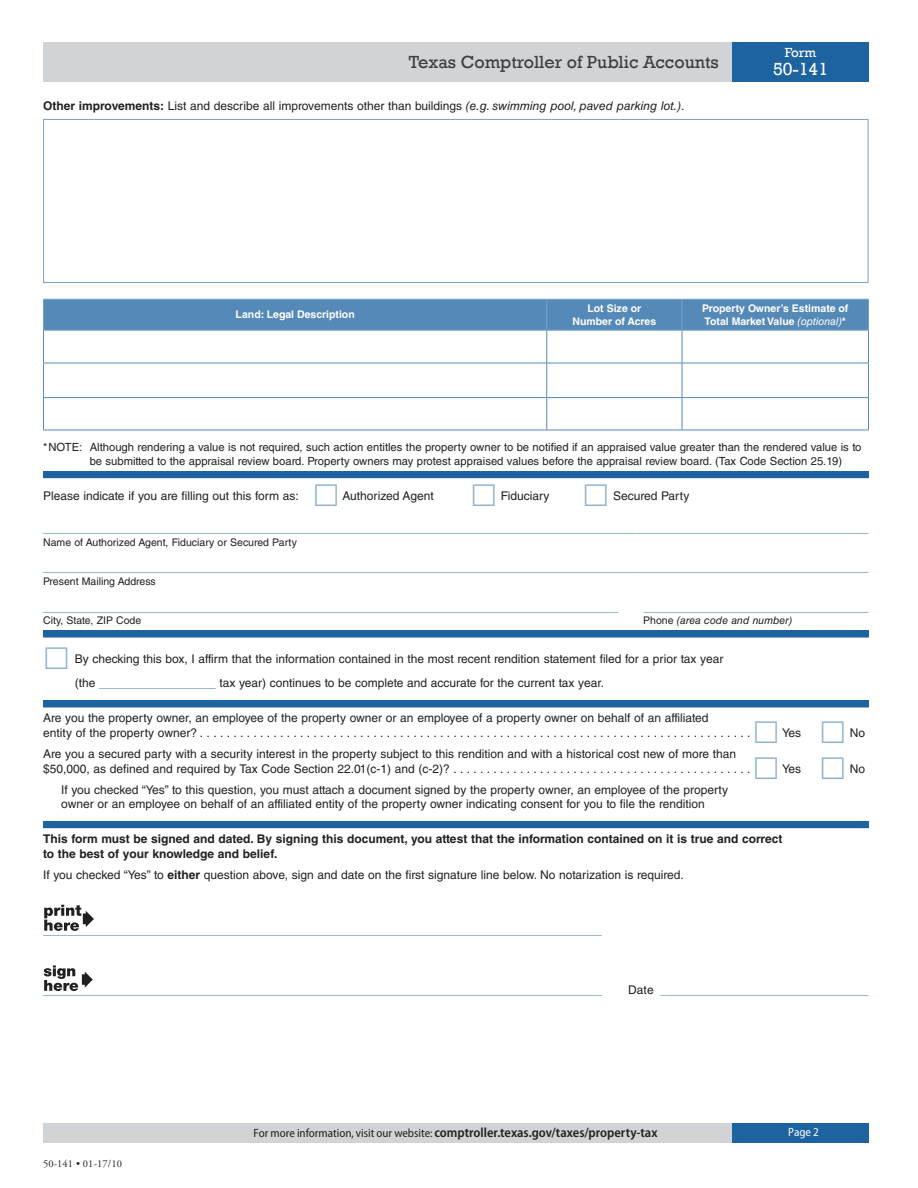
<style>
.page{position:relative;width:918px;height:1188px;background:#fff}
.page>*{position:absolute;margin:0;border:0;box-sizing:border-box;transform-origin:0 0}
.t1{font:18px "Rockwell";color:#3e3e3f}
.t2{font:18px "Rockwell";color:#fff}
.t3{font:15px "Helvetica LT Std";color:#77a2c6}
.t4{font:600 semi-condensed 13.5px "Myriad Pro";color:#231f20}
.t5{font:13.5px "Rockwell";color:#fff}
.t6{font:12px/14.4px "Helvetica LT Std";color:#231f20}
.t7{font:700 12px/14.4px "Helvetica LT Std";color:#231f20}
.t8{font:semi-condensed 12px "Myriad Pro";color:#fff}
.t9{font:11.25px/13.5px "Helvetica LT Std";color:#231f20}
.Table_Header{font:700 10.5px/12.6px "Helvetica LT Std";color:#fff;text-align:center}
.t10{font:10.5px "Helvetica LT Std";color:#231f20}
.t11{font:italic 10.5px "Helvetica LT Std";color:#231f20}
.t12{font:10.5px "Adobe Garamond Pro";letter-spacing:.01em;color:#231f20}
.s1{font-weight:700}
.s2{font-style:italic}
.s3{font-weight:400;font-style:italic}
.s4{font-style:normal}
.s5{font-size:15px;color:#77a2c6}
.s6{font-size:12px;color:#231f20}
.s7{font-weight:400;font-size:12px}
</style>
<div class="page">
<div style="left:43px;top:42px;width:689px;height:39px;background:#d0d4d7"></div>
<div style="left:732px;top:42px;width:137px;height:39px;background:#1c63a0"></div>
<div style="left:43px;top:1123px;width:689px;height:19px;background:#d0d4d7"></div>
<div style="left:732px;top:1123px;width:137px;height:19px;background:#1c63a0"></div>
<div style="left:43px;top:119px;width:825px;height:164px;border:1px solid #77a2c6"></div>
<div style="left:44px;top:300px;width:824px;height:30px;background:#558ab8"></div>
<hr style="left:43px;top:299px;width:504px;height:1px;background:#77a2c6">
<hr style="left:43px;top:300px;width:1px;height:30px;background:#77a2c6">
<hr style="left:547px;top:299px;width:135px;height:1px;background:#77a2c6">
<hr style="left:546px;top:300px;width:1px;height:30px;background:#77a2c6">
<hr style="left:682px;top:299px;width:187px;height:1px;background:#77a2c6">
<hr style="left:682px;top:300px;width:1px;height:30px;background:#77a2c6">
<hr style="left:868px;top:300px;width:1px;height:30px;background:#77a2c6">
<hr style="left:43px;top:330px;width:504px;height:1px;background:#77a2c6">
<hr style="left:547px;top:330px;width:135px;height:1px;background:#77a2c6">
<hr style="left:682px;top:330px;width:187px;height:1px;background:#77a2c6">
<hr style="left:43px;top:331px;width:1px;height:32px;background:#558ab8">
<hr style="left:546px;top:331px;width:1px;height:32px;background:#558ab8">
<hr style="left:682px;top:331px;width:1px;height:32px;background:#558ab8">
<hr style="left:868px;top:331px;width:1px;height:32px;background:#558ab8">
<hr style="left:43px;top:363px;width:504px;height:1px;background:#558ab8">
<hr style="left:43px;top:363px;width:1px;height:34px;background:#558ab8">
<hr style="left:547px;top:363px;width:135px;height:1px;background:#558ab8">
<hr style="left:546px;top:363px;width:1px;height:34px;background:#558ab8">
<hr style="left:682px;top:363px;width:187px;height:1px;background:#558ab8">
<hr style="left:682px;top:363px;width:1px;height:34px;background:#558ab8">
<hr style="left:868px;top:363px;width:1px;height:34px;background:#558ab8">
<hr style="left:43px;top:397px;width:504px;height:1px;background:#558ab8">
<hr style="left:43px;top:398px;width:1px;height:32px;background:#558ab8">
<hr style="left:547px;top:397px;width:135px;height:1px;background:#558ab8">
<hr style="left:546px;top:398px;width:1px;height:32px;background:#558ab8">
<hr style="left:682px;top:397px;width:187px;height:1px;background:#558ab8">
<hr style="left:682px;top:398px;width:1px;height:32px;background:#558ab8">
<hr style="left:868px;top:398px;width:1px;height:32px;background:#558ab8">
<hr style="left:43px;top:430px;width:504px;height:1px;background:#558ab8">
<hr style="left:547px;top:430px;width:135px;height:1px;background:#558ab8">
<hr style="left:682px;top:430px;width:187px;height:1px;background:#558ab8">
<div style="left:43px;top:471px;width:826px;height:7px;background:#1c63a0"></div>
<div style="left:43px;top:630px;width:826px;height:7px;background:#1c63a0"></div>
<hr style="left:43px;top:637px;width:826px;height:1px;background:#1c63a0">
<div style="left:43px;top:700px;width:826px;height:7px;background:#1c63a0"></div>
<hr style="left:43px;top:707px;width:826px;height:1px;background:#1c63a0">
<div style="left:43px;top:821px;width:826px;height:7px;background:#1c63a0"></div>
<svg style="left:82px;top:974px;width:3px;height:11px"></svg>
<svg style="left:85px;top:972px;width:8px;height:16px"></svg>
<svg style="left:44px;top:965px;width:34px;height:26px"></svg>
<svg style="left:44px;top:905px;width:50px;height:26px"></svg>
<h1 class="t1" style="left:409px;top:51px;width:311px">Texas Comptroller of Public Accounts</h1>
<p class="t6" style="left:43px;top:98px;width:643px"><span class="s1">Other improvements:</span> List and describe all improvements other than buildings <span class="s2">(e.g. swimming pool, paved parking lot.)</span>.</p>
<p class="t5" style="left:785px;top:45px;width:33px">Form</p>
<h1 class="t2" style="left:773px;top:59px;width:57px">50-141</h1>
<p class="Table_Header" style="left:236px;top:308px;width:121px">Land: Legal Description</p>
<p class="Table_Header" style="left:573px;top:302px;width:85px">Lot Size or<br>Number of Acres</p>
<p class="Table_Header" style="left:702px;top:302px;width:148px;text-align:left">Property Owner’s Estimate of<br>Total Market Value <span class="s3">(optional)</span>*</p>
<p class="t9" style="left:90px;top:441px;width:773px;text-indent:-46px">*NOTE: Although rendering a value is not required, such action entitles the property owner to be notified if an appraised value greater than the rendered value is to be submitted to the appraisal review board. Property owners may protest appraised values before the appraisal review board. (Tax Code Section 25.19)</p>
<p class="t6" style="left:43px;top:488px;width:257px">Please indicate if you are filling out this form as:</p>
<p class="t6" style="left:343px;top:488px;width:93px">Authorized Agent</p>
<p class="t6" style="left:501px;top:488px;width:50px">Fiduciary</p>
<p class="t6" style="left:613px;top:488px;width:78px">Secured Party</p>
<p class="t3" style="left:43px;top:518px;width:827px">___________________________________________________________________________________________________</p>
<p class="t10" style="left:43px;top:536px;width:255px">Name of Authorized Agent, Fiduciary or Secured Party</p>
<p class="t3" style="left:43px;top:557px;width:827px">___________________________________________________________________________________________________</p>
<p class="t10" style="left:43px;top:575px;width:114px">Present Mailing Address</p>
<p class="t3" style="left:43px;top:597px;width:577px">_____________________________________________________________________</p>
<p class="t3" style="left:644px;top:597px;width:227px">___________________________</p>
<p class="t10" style="left:43px;top:615px;width:100px">City, State, ZIP Code</p>
<p class="t11" style="left:643px;top:615px;width:151px"><span class="s4">Phone</span> (area code and number)</p>
<p class="t6" style="left:75px;top:646px;width:650px;line-height:24.8px">By checking this box, I affirm that the information contained in the most recent rendition statement filed for a prior tax year (the <span class="s5">______________</span> tax year) continues to be complete and accurate for the current tax year.</p>
<p class="t6" style="left:43px;top:711px;width:709px">Are you the property owner, an employee of the property owner or an employee of a property owner on behalf of an affiliated<br>entity of the property owner?...................................................................................</p>
<p class="t6" style="left:782px;top:725px;width:20px">Yes</p>
<p class="t6" style="left:850px;top:725px;width:17px">No</p>
<p class="t6" style="left:43px;top:747px;width:709px">Are you a secured party with a security interest in the property subject to this rendition and with a historical cost new of more than $50,000, as defined and required by Tax Code Section 22.01(c-1) and (c-2)? . . . . . . . . . . . . . . . . . . . . . . . . . . . . . . . . . . . . . . . . . . . . .</p>
<p class="t6" style="left:782px;top:761px;width:20px">Yes</p>
<p class="t6" style="left:850px;top:761px;width:17px">No</p>
<p class="t6" style="left:61px;top:782px;width:668px">If you checked “Yes” to this question, you must attach a document signed by the property owner, an employee of the property owner or an employee on behalf of an affiliated entity of the property owner indicating consent for you to file the rendition</p>
<p class="t7" style="left:43px;top:831px;width:741px">This form must be signed and dated. By signing this document, you attest that the information contained on it is true and correct to the best of your knowledge and belief.</p>
<p class="t6" style="left:43px;top:867px;width:642px">If you checked “Yes” to <span class="s1">either</span> question above, sign and date on the first signature line below. No notarization is required.</p>
<p class="t3" style="left:43px;top:920px;width:560px">___________________________________________________________________</p>
<p class="t3" style="left:43px;top:980px;width:560px">___________________________________________________________________</p>
<p class="t3" style="left:628px;top:980px;width:242px"><span class="s6">Date</span> _________________________</p>
<p class="t12" style="left:43px;top:1158px;width:80px">50-141 • 01-17/10</p>
<p class="t4" style="left:254px;top:1125px;width:405px"><span class="s7">For more information, visit our website:</span> comptroller.texas.gov/taxes/property-tax</p>
<p class="t8" style="left:788px;top:1126px;width:32px">Page 2</p>
</div>
